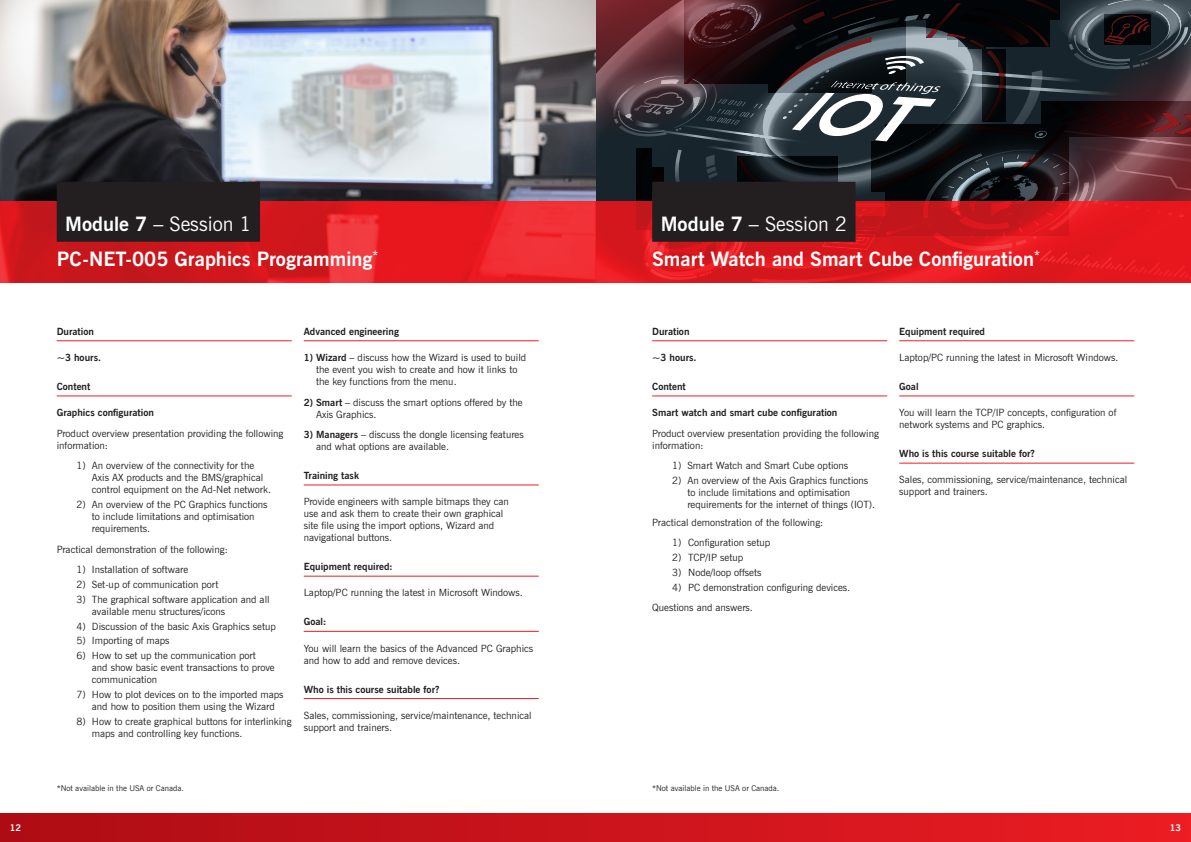
<style>
.page{position:relative;width:1191px;height:842px;background:#fff}
.page>*{position:absolute;margin:0;border:0;box-sizing:border-box;transform-origin:0 0}
.t1{font:700 20px "News Gothic BT";color:#fff}
.t2{font:20px "News Gothic BT";color:#fff}
.t3{font:10px/12px "News Gothic BT";color:#231f20}
.t4{font:700 10px "News Gothic BT";color:#231f20}
.t5{font:700 9.4px "News Gothic BT";color:#fff}
.t6{font:8px "News Gothic BT";color:#231f20}
.s1{font-weight:700}
</style>
<div class="page">
<svg style="left:595px;top:0;width:596px;height:201px;background:#343136"></svg>
<svg style="left:1009px;top:31px;width:182px;height:170px;background:#38282e"></svg>
<img style="left:0;top:0;width:595px;height:201px">
<svg style="left:595px;top:201px;width:596px;height:82px;background:#dd191e"></svg>
<svg style="left:0;top:201px;width:595px;height:82px;background:#de1e24"></svg>
<div style="left:652px;top:182px;width:203px;height:60px;background:#231f20"></div>
<hr style="left:652px;top:340px;width:235px;height:1px;background:#ee1d23">
<hr style="left:652px;top:396px;width:235px;height:1px;background:#ee1d23">
<hr style="left:899px;top:340px;width:235px;height:1px;background:#ee1d23">
<hr style="left:899px;top:396px;width:235px;height:1px;background:#ee1d23">
<hr style="left:899px;top:463px;width:235px;height:1px;background:#ee1d23">
<div style="left:57px;top:182px;width:203px;height:60px;background:#231f20"></div>
<hr style="left:57px;top:340px;width:235px;height:1px;background:#ee1d23">
<hr style="left:57px;top:396px;width:235px;height:1px;background:#ee1d23">
<hr style="left:304px;top:340px;width:235px;height:1px;background:#ee1d23">
<hr style="left:304px;top:485px;width:235px;height:1px;background:#ee1d23">
<hr style="left:304px;top:576px;width:235px;height:1px;background:#ee1d23">
<hr style="left:304px;top:631px;width:235px;height:1px;background:#ee1d23">
<hr style="left:304px;top:698px;width:235px;height:1px;background:#ee1d23">
<div style="left:0;top:814px;width:1191px;height:28px;background:linear-gradient(to right,#ad0c14,#eb1c23)"></div>
<p class="t2" style="left:65px;top:212px;width:188px"><span class="s1">Module 7</span> – Session 1</p>
<p class="t1" style="left:57px;top:247px;width:323px">PC-NET-005 Graphics Programming<sup>*</sup></p>
<p class="t4" style="left:57px;top:325px;width:39px">Duration</p>
<p class="t4" style="left:57px;top:351px;width:46px">~3 hours.</p>
<p class="t4" style="left:57px;top:380px;width:35px">Content</p>
<p class="t4" style="left:57px;top:407px;width:99px">Graphics configuration</p>
<p class="t3" style="left:57px;top:427px;width:228px">Product overview presentation providing the following information:</p>
<p class="t3" style="left:92px;top:460px;width:181px;text-indent:-15px">1) An overview of the connectivity for the<br>Axis AX products and the BMS/graphical control equipment on the Ad-Net network.</p>
<p class="t3" style="left:92px;top:498px;width:177px;text-indent:-15px">2) An overview of the PC Graphics functions to include limitations and optimisation requirements.</p>
<p class="t3" style="left:57px;top:543px;width:173px">Practical demonstration of the following:</p>
<p class="t3" style="left:77px;top:563px;width:113px">1) Installation of software</p>
<p class="t3" style="left:77px;top:578px;width:143px">2) Set-up of communication port</p>
<p class="t3" style="left:92px;top:593px;width:179px;text-indent:-15px">3) The graphical software application and all available menu structures/icons</p>
<p class="t3" style="left:77px;top:620px;width:201px">4) Discussion of the basic Axis Graphics setup</p>
<p class="t3" style="left:77px;top:635px;width:95px">5) Importing of maps</p>
<p class="t3" style="left:92px;top:650px;width:184px;text-indent:-15px">6) How to set up the communication port<br>and show basic event transactions to prove communication</p>
<p class="t3" style="left:92px;top:688px;width:193px;text-indent:-15px">7) How to plot devices on to the imported maps and how to position them using the Wizard</p>
<p class="t3" style="left:92px;top:715px;width:201px;text-indent:-15px">8) How to create graphical buttons for interlinking maps and controlling key functions.</p>
<p class="t4" style="left:304px;top:325px;width:97px">Advanced engineering</p>
<p class="t3" style="left:316px;top:351px;width:212px;text-indent:-12px"><span class="s1">1) Wizard</span> – discuss how the Wizard is used to build the event you wish to create and how it links to the key functions from the menu.</p>
<p class="t3" style="left:316px;top:396px;width:208px;text-indent:-12px"><span class="s1">2) Smart</span> – discuss the smart options offered by the<br>Axis Graphics.</p>
<p class="t3" style="left:316px;top:428px;width:209px;text-indent:-12px"><span class="s1">3) Managers</span> – discuss the dongle licensing features and what options are available.</p>
<p class="t4" style="left:304px;top:469px;width:57px">Training task</p>
<p class="t3" style="left:304px;top:496px;width:207px">Provide engineers with sample bitmaps they can use and ask them to create their own graphical site file using the import options, Wizard and navigational buttons.</p>
<p class="t4" style="left:304px;top:561px;width:91px">Equipment required:</p>
<p class="t3" style="left:304px;top:587px;width:221px">Laptop/PC running the latest in Microsoft Windows.</p>
<p class="t4" style="left:304px;top:616px;width:24px">Goal:</p>
<p class="t3" style="left:304px;top:642px;width:231px">You will learn the basics of the Advanced PC Graphics and how to add and remove devices.</p>
<p class="t4" style="left:304px;top:683px;width:137px">Who is this course suitable for?</p>
<p class="t3" style="left:304px;top:709px;width:229px">Sales, commissioning, service/maintenance, technical support and trainers.</p>
<p class="t2" style="left:660px;top:212px;width:188px"><span class="s1">Module 7</span> – Session 2</p>
<p class="t1" style="left:652px;top:247px;width:389px">Smart Watch and Smart Cube Configuration<sup>*</sup></p>
<p class="t4" style="left:652px;top:325px;width:39px">Duration</p>
<p class="t4" style="left:652px;top:351px;width:46px">~3 hours.</p>
<p class="t4" style="left:652px;top:380px;width:35px">Content</p>
<p class="t4" style="left:652px;top:407px;width:187px">Smart watch and smart cube configuration</p>
<p class="t3" style="left:652px;top:427px;width:228px">Product overview presentation providing the following information:</p>
<p class="t3" style="left:672px;top:460px;width:178px">1) Smart Watch and Smart Cube options</p>
<p class="t3" style="left:687px;top:474px;width:189px;text-indent:-15px">2) An overview of the Axis Graphics functions to include limitations and optimisation requirements for the internet of things (IOT).</p>
<p class="t3" style="left:652px;top:516px;width:173px">Practical demonstration of the following:</p>
<p class="t3" style="left:672px;top:537px;width:100px">1) Configuration setup</p>
<p class="t3" style="left:672px;top:551px;width:73px">2) TCP/IP setup</p>
<p class="t3" style="left:672px;top:566px;width:91px">3) Node/loop offsets</p>
<p class="t3" style="left:672px;top:581px;width:180px">4) PC demonstration configuring devices.</p>
<p class="t3" style="left:652px;top:602px;width:102px">Questions and answers.</p>
<p class="t4" style="left:899px;top:325px;width:87px">Equipment required</p>
<p class="t3" style="left:899px;top:351px;width:221px">Laptop/PC running the latest in Microsoft Windows.</p>
<p class="t4" style="left:899px;top:380px;width:21px">Goal</p>
<p class="t3" style="left:899px;top:407px;width:219px">You will learn the TCP/IP concepts, configuration of network systems and PC graphics.</p>
<p class="t4" style="left:899px;top:448px;width:137px">Who is this course suitable for?</p>
<p class="t3" style="left:899px;top:474px;width:229px">Sales, commissioning, service/maintenance, technical support and trainers.</p>
<p class="t6" style="left:57px;top:784px;width:129px">*Not available in the USA or Canada.</p>
<p class="t6" style="left:652px;top:784px;width:129px">*Not available in the USA or Canada.</p>
<p class="t5" style="left:10px;top:822px;width:13px">12</p>
<p class="t5" style="left:1169px;top:822px;width:13px">13</p>
</div>
